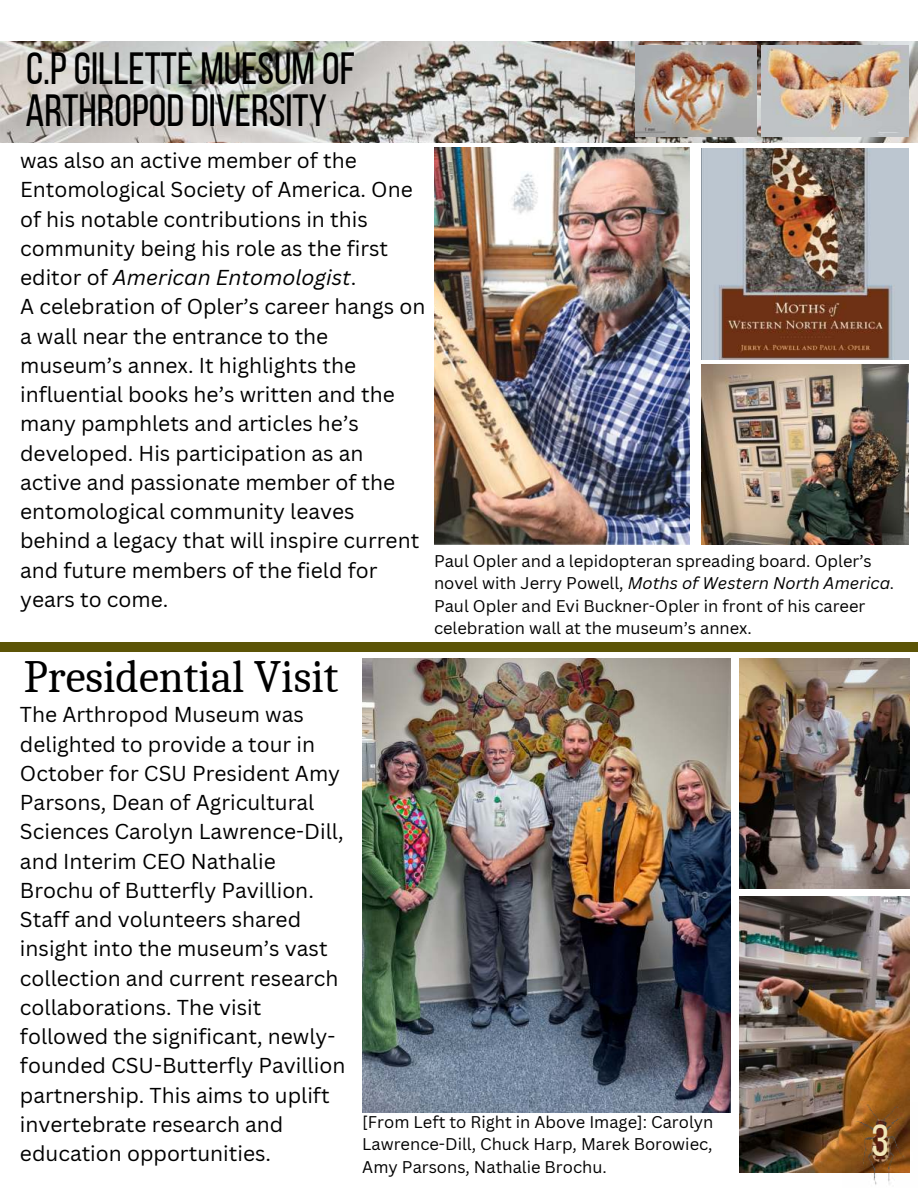
<style>
.page{position:relative;width:918px;height:1188px;background:#fff}
.page>*{position:absolute;margin:0;border:0;box-sizing:border-box;transform-origin:0 0}
.t1{font:45px/42.5px "Bebas Neue";color:#000}
.t2{font:45px "Caladea";color:#000}
.t3{font:45px "Bebas Neue";color:#f1e6b8}
.t4{font:21px/29.2px "Canva Sans";color:#000}
.t5{font:16.5px/22.5px "Canva Sans";color:#000}
.s1{font-style:italic}
</style>
<div class="page">
<img style="left:0;top:41px;width:918px;height:101px">
<div style="left:402px;top:642px;width:516px;height:9px;background:#5c5407"></div>
<img style="left:362px;top:658px;width:368px;height:455px">
<img style="left:740px;top:658px;width:169px;height:231px">
<img style="left:740px;top:897px;width:169px;height:275px">
<img style="left:702px;top:149px;width:206px;height:211px">
<img style="left:702px;top:364px;width:206px;height:181px">
<img style="left:434px;top:147px;width:256px;height:398px">
<img style="left:636px;top:46px;width:120px;height:91px">
<img style="left:762px;top:46px;width:146px;height:91px">
<div style="left:0;top:642px;width:417px;height:9px;background:#5c5407"></div>
<img style="left:843px;top:1103px;width:67px;height:82px">
<h1 class="t1" style="left:26px;top:47px;width:331px">C.P GILLETTE MUESUM OF<br>ARTHROPOD DIVERSITY</h1>
<p class="t4" style="left:20px;top:146px;width:407px">was also an active member of the Entomological Society of America. One of his notable contributions in this community being his role as the first editor of <span class="s1">American Entomologist</span>.<br>A celebration of Opler’s career hangs on a wall near the entrance to the museum’s annex. It highlights the influential books he’s written and the many pamphlets and articles he’s developed. His participation as an active and passionate member of the entomological community leaves behind a legacy that will inspire current and future members of the field for years to come.</p>
<p class="t5" style="left:434px;top:550px;width:462px">Paul Opler and a lepidopteran spreading board. Opler’s novel with Jerry Powell, <span class="s1">Moths of Western North America.<br></span>Paul Opler and Evi Buckner-Opler in front of his career celebration wall at the museum’s annex.</p>
<h1 class="t2" style="left:24px;top:650px;width:316px">Presidential Visit</h1>
<p class="t4" style="left:20px;top:700px;width:327px">The Arthropod Museum was delighted to provide a tour in<br>October for CSU President Amy<br>Parsons, Dean of Agricultural<br>Sciences Carolyn Lawrence-Dill, and Interim CEO Nathalie<br>Brochu of Butterfly Pavillion.<br>Staff and volunteers shared insight into the museum’s vast collection and current research collaborations. The visit followed the significant, newly&shy;founded CSU-Butterfly Pavillion partnership. This aims to uplift invertebrate research and education opportunities.</p>
<p class="t5" style="left:362px;top:1111px;width:353px;text-align:justify">[From Left to Right in Above Image]: Carolyn Lawrence-Dill, Chuck Harp, Marek Borowiec, Amy Parsons, Nathalie Brochu.</p>
<p class="t3" style="left:872px;top:1116px;width:19px">3</p>
</div>
